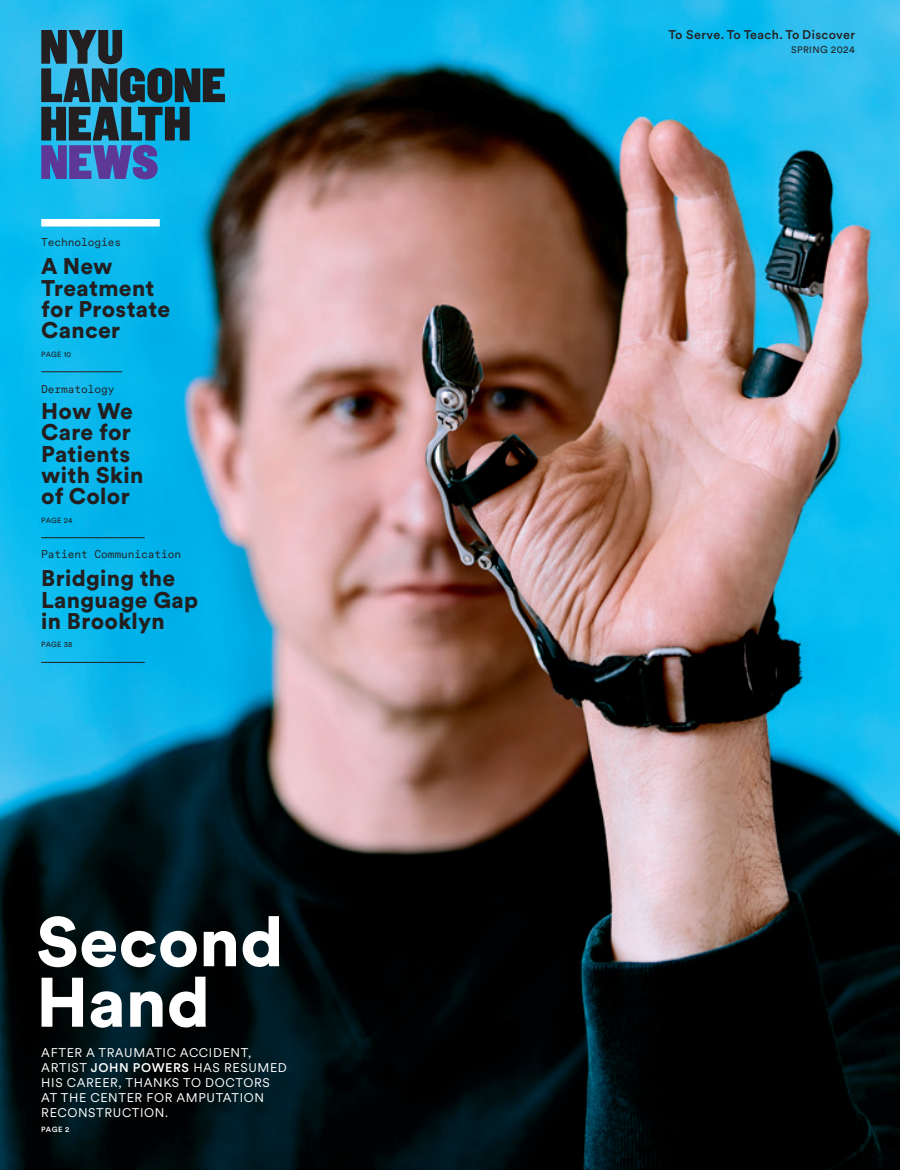
<style>
.page{position:relative;width:900px;height:1170px;background:#fff}
.page>*{position:absolute;margin:0;border:0;box-sizing:border-box;transform-origin:0 0}
.Body___Justify{font:900 69.12px "Circular XX";color:#fff}
.Body___Justify-2{font:900 22.5px/21.2px "Circular XX";letter-spacing:.015em;color:#231f20}
.Body___Justify-3{font:12.5px/15px "Circular XX";letter-spacing:.05em;color:#fff}
.tagline{font:500 12.5px "Circular XX";letter-spacing:.03em;color:#231f20}
.Body___Justify-4{font:11.25px "Circular XX Mono";letter-spacing:-.005em;color:#231f20}
.tagline-2{font:9.38px "Circular XX";letter-spacing:.04em;color:#231f20}
.Body___Justify-5{font:7.5px "Circular XX";letter-spacing:.015em;color:#231f20}
.Body___Justify-6{font:500 7.5px "Circular XX";color:#fff}
.s1{font-weight:500}
.s2{font-size:10px}
</style>
<div class="page">
<img style="left:0;top:0;width:900px;height:1170px">
<svg style="left:41px;top:30px;width:184px;height:149px"></svg>
<div style="left:41px;top:219px;width:119px;height:8px;background:#fff"></div>
<hr style="left:41px;top:372px;width:81px;height:1px;background:#231f20">
<hr style="left:41px;top:538px;width:104px;height:1px;background:#231f20">
<hr style="left:41px;top:662px;width:104px;height:1px;background:#231f20">
<p class="Body___Justify-4" style="left:41px;top:234px;width:82px">Technologies</p>
<p class="Body___Justify-2" style="left:41px;top:255px;width:131px">A New<br>Treatment for Prostate<br>Cancer</p>
<p class="Body___Justify-5" style="left:41px;top:349px;width:31px">PAGE 10</p>
<p class="Body___Justify-4" style="left:41px;top:381px;width:75px">Dermatology</p>
<p class="Body___Justify-2" style="left:41px;top:400px;width:104px">How We<br>Care for<br>Patients with Skin of Color</p>
<p class="Body___Justify-5" style="left:41px;top:515px;width:33px">PAGE 24</p>
<p class="Body___Justify-4" style="left:41px;top:546px;width:141px">Patient Communication</p>
<p class="Body___Justify-2" style="left:41px;top:567px;width:159px">Bridging the<br>Language Gap in Brooklyn</p>
<p class="Body___Justify-5" style="left:41px;top:640px;width:33px">PAGE 38</p>
<p class="Body___Justify" style="left:36px;top:894px;width:249px">Second</p>
<p class="Body___Justify" style="left:36px;top:954px;width:176px">Hand</p>
<p class="Body___Justify-3" style="left:41px;top:1044px;width:247px">AFTER A TRAUMATIC ACCIDENT,<br>ARTIST <span class="s1">JOHN POWERS</span> HAS RESUMED<br>HIS CAREER, THANKS TO DOCTORS<br>AT THE CENTER FOR AMPUTATION<br>RECONSTRUCTION.</p>
<p class="Body___Justify-6" style="left:41px;top:1124px;width:30px">PAGE 2</p>
<p class="tagline" style="left:669px;top:26px;width:188px">To Serve. To Teach. To Discover</p>
<p class="tagline-2" style="left:791px;top:43px;width:65px">SPRIN<span class="s2">G 2024</span></p>
</div>
